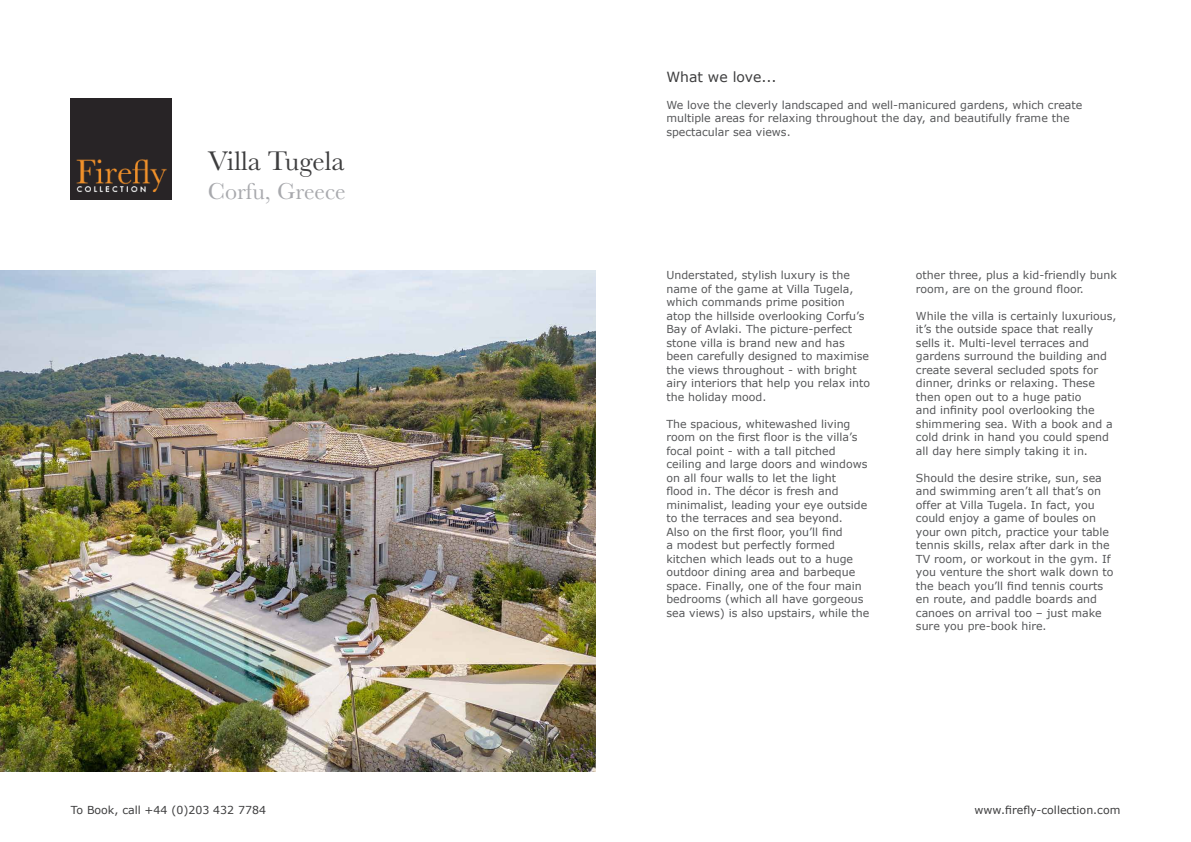
<style>
.page{position:relative;width:1191px;height:842px;background:#fff}
.page>*{position:absolute;margin:0;border:0;box-sizing:border-box;transform-origin:0 0}
.t1{font:28px "Baskerville";color:#3e3e3f}
.t2{font:24px "Baskerville";color:#a8a9ad}
.t3{font:14px "Verdana";color:#3e3e3f}
.t4{font:11px/13.5px "Verdana";color:#57585a}
.t5{font:11px "Verdana";color:#3e3e3f}
</style>
<div class="page">
<img style="left:71px;top:99px;width:101px;height:101px">
<img style="left:0;top:271px;width:595px;height:500px">
<p class="t1" style="left:208px;top:143px;width:138px">Villa Tugela</p>
<p class="t2" style="left:208px;top:176px;width:139px">Corfu, Greece</p>
<p class="t5" style="left:71px;top:802px;width:197px">To Book, call +44 (0)203 432 7784</p>
<p class="t3" style="left:666px;top:68px;width:112px">What we love...</p>
<p class="t4" style="left:666px;top:98px;width:417px">We love the cleverly landscaped and well-manicured gardens, which create multiple areas for relaxing throughout the day, and beautifully frame the spectacular sea views.</p>
<p class="t4" style="left:666px;top:269px;width:205px">Understated, stylish luxury is the name of the game at Villa Tugela, which commands prime position atop the hillside overlooking Corfu’s Bay of Avlaki. The picture-perfect stone villa is brand new and has been carefully designed to maximise the views throughout - with bright airy interiors that help you relax into the holiday mood.</p>
<p class="t4" style="left:666px;top:417px;width:205px">The spacious, whitewashed living room on the first floor is the villa’s focal point - with a tall pitched ceiling and large doors and windows on all four walls to let the light<br>flood in. The décor is fresh and minimalist, leading your eye outside to the terraces and sea beyond.<br>Also on the first floor, you’ll find<br>a modest but perfectly formed kitchen which leads out to a huge outdoor dining area and barbeque space. Finally, one of the four main bedrooms (which all have gorgeous sea views) is also upstairs, while the</p>
<p class="t4" style="left:916px;top:269px;width:203px">other three, plus a kid-friendly bunk room, are on the ground floor.</p>
<p class="t4" style="left:916px;top:309px;width:202px">While the villa is certainly luxurious, it’s the outside space that really sells it. Multi-level terraces and gardens surround the building and create several secluded spots for dinner, drinks or relaxing. These then open out to a huge patio<br>and infinity pool overlooking the shimmering sea. With a book and a cold drink in hand you could spend all day here simply taking it in.</p>
<p class="t4" style="left:916px;top:471px;width:199px">Should the desire strike, sun, sea and swimming aren’t all that’s on offer at Villa Tugela. In fact, you could enjoy a game of boules on your own pitch, practice your table tennis skills, relax after dark in the<br>TV room, or workout in the gym. If you venture the short walk down to the beach you’ll find tennis courts en route, and paddle boards and canoes on arrival too – just make sure you pre-book hire.</p>
<p class="t5" style="left:974px;top:802px;width:147px">www.firefly-collection.com</p>
</div>
